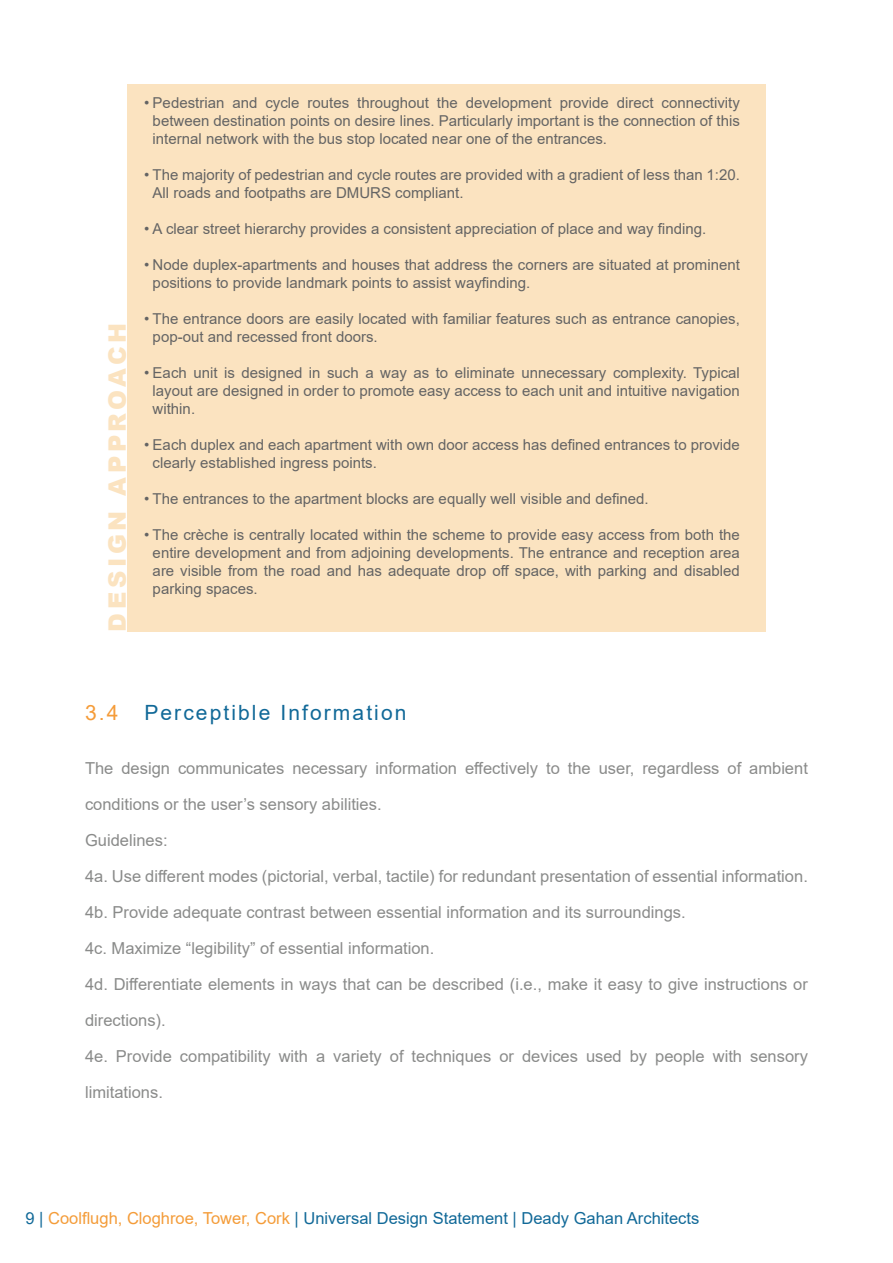
<style>
.page{position:relative;width:893px;height:1263px;background:#fff}
.page>*{position:absolute;margin:0;border:0;box-sizing:border-box;transform-origin:0 0}
.t1{font:900 24px "Arial";letter-spacing:.15em;color:#fbe3c0}
.HEADLINE_BLUE{font:21px "Arial";letter-spacing:.1em;color:#116998}
.TEXT_STYLE{font:16.5px/36px "Arial";color:#8a8b8a}
.t2{font:16.5px "Arial";color:#116998}
.t3{font:15px/18px "Arial";color:#646464}
.s1{color:#f59c39}
.s2{color:#f49c39}
</style>
<div class="page">
<div style="left:127px;top:84px;width:638px;height:547px;background:#fbe3c0"></div>
<p class="t1" style="left:100px;top:631px;width:310px;rotate:-90deg">DESIGN APPROACH</p>
<p class="t3" style="left:153px;top:94px;width:589px;text-align:justify;text-indent:-9px">• Pedestrian and cycle routes throughout the development provide direct connectivity between destination points on desire lines. Particularly important is the connection of this internal network with the bus stop located near one of the entrances.</p>
<p class="t3" style="left:153px;top:166px;width:589px;text-indent:-9px">• The majority of pedestrian and cycle routes are provided with a gradient of less than 1:20.<br>All roads and footpaths are DMURS compliant.</p>
<p class="t3" style="left:144px;top:220px;width:564px">• A clear street hierarchy provides a consistent appreciation of place and way finding.</p>
<p class="t3" style="left:153px;top:256px;width:589px;text-indent:-9px">• Node duplex-apartments and houses that address the corners are situated at prominent positions to provide landmark points to assist wayfinding.</p>
<p class="t3" style="left:153px;top:310px;width:589px;text-indent:-9px">• The entrance doors are easily located with familiar features such as entrance canopies, pop-out and recessed front doors.</p>
<p class="t3" style="left:153px;top:364px;width:589px;text-align:justify;text-indent:-9px">• Each unit is designed in such a way as to eliminate unnecessary complexity. Typical layout are designed in order to promote easy access to each unit and intuitive navigation within.</p>
<p class="t3" style="left:153px;top:436px;width:589px;text-indent:-9px">• Each duplex and each apartment with own door access has defined entrances to provide clearly established ingress points.</p>
<p class="t3" style="left:144px;top:490px;width:506px">• The entrances to the apartment blocks are equally well visible and defined.</p>
<p class="t3" style="left:153px;top:526px;width:589px;text-align:justify;text-indent:-9px">• The crèche is centrally located within the scheme to provide easy access from both the entire development and from adjoining developments. The entrance and reception area are visible from the road and has adequate drop off space, with parking and disabled parking spaces.</p>
<p class="HEADLINE_BLUE" style="left:85px;top:698px;width:323px"><span class="s1">3.4</span> Perceptible Information</p>
<p class="TEXT_STYLE" style="left:85px;top:750px;width:724px">The design communicates necessary information effectively to the user, regardless of ambient conditions or the user’s sensory abilities.</p>
<p class="TEXT_STYLE" style="left:85px;top:822px;width:84px">Guidelines:</p>
<p class="TEXT_STYLE" style="left:85px;top:858px;width:724px">4a. Use different modes (pictorial, verbal, tactile) for redundant presentation of essential information.</p>
<p class="TEXT_STYLE" style="left:85px;top:894px;width:602px">4b. Provide adequate contrast between essential information and its surroundings.</p>
<p class="TEXT_STYLE" style="left:85px;top:930px;width:351px">4c. Maximize “legibility” of essential information.</p>
<p class="TEXT_STYLE" style="left:85px;top:966px;width:724px">4d. Differentiate elements in ways that can be described (i.e., make it easy to give instructions or directions).</p>
<p class="TEXT_STYLE" style="left:85px;top:1038px;width:724px">4e. Provide compatibility with a variety of techniques or devices used by people with sensory limitations.</p>
<p class="t2" style="left:26px;top:1207px;width:675px">9 | <span class="s2">Coolflugh, Cloghroe, Tower, Cork</span> | Universal Design Statement | Deady Gahan Architects</p>
</div>
